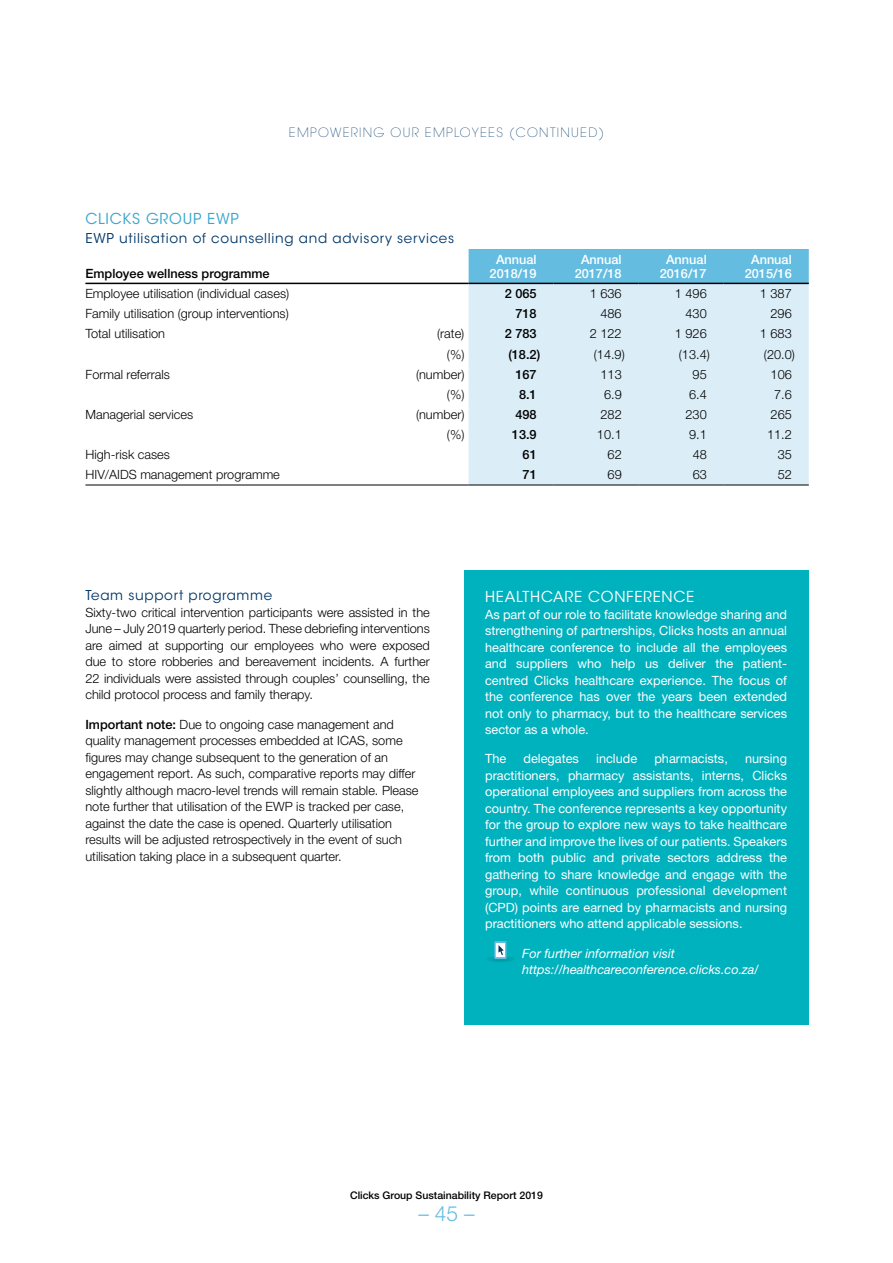
<style>
.page{position:relative;width:893px;height:1263px;background:#fff}
.page>*{position:absolute;margin:0;border:0;box-sizing:border-box;transform-origin:0 0}
.t1{font:300 21px "Helvetica Neue LT Std";color:#64bde1}
.t2{font:15px "ITC Avant Garde Std";letter-spacing:.05em;color:#fff}
.t3{font:15px "ITC Avant Garde Std";letter-spacing:.05em;color:#3aa7cd}
.t4{font:13.5px "ITC Avant Garde Std";letter-spacing:.05em;color:#003768}
.t5{font:300 12.75px/16.5px "Helvetica Neue LT Std";color:#000;text-align:justify}
.t6{font:12.75px/16.5px "Helvetica Neue LT Std";color:#fff;text-align:justify}
.t7{font:italic 12.75px/16.5px "Helvetica Neue LT Std";color:#fff}
.t8{font:500 12.75px "Helvetica Neue LT Std";color:#000}
.t9{font:500 12.75px/14.2px "Helvetica Neue LT Std";color:#fff;text-align:center}
.t10{font:200 12.75px "ITC Avant Garde Std";letter-spacing:.1em;color:#003768}
.t11{font:500 10.5px "Helvetica Neue LT Std";color:#000}
.s1{font-weight:500}
</style>
<div class="page">
<div style="left:469px;top:249px;width:340px;height:34px;background:#64bde1"></div>
<div style="left:469px;top:284px;width:340px;height:201px;background:#dbedf7"></div>
<hr style="left:85px;top:283px;width:384px;height:1px;background:#000">
<hr style="left:469px;top:283px;width:85px;height:1px;background:#000">
<hr style="left:554px;top:283px;width:85px;height:1px;background:#000">
<hr style="left:639px;top:283px;width:85px;height:1px;background:#000">
<hr style="left:724px;top:283px;width:85px;height:1px;background:#000">
<hr style="left:85px;top:485px;width:384px;height:1px;background:#000">
<hr style="left:469px;top:485px;width:85px;height:1px;background:#000">
<hr style="left:554px;top:485px;width:85px;height:1px;background:#000">
<hr style="left:639px;top:485px;width:85px;height:1px;background:#000">
<hr style="left:724px;top:485px;width:85px;height:1px;background:#000">
<div style="left:464px;top:570px;width:344px;height:455px;background:#00b1be"></div>
<div style="left:485px;top:956px;width:31px;height:6px;background:#00a3af;border-radius:50%"></div>
<svg style="left:494px;top:941px;width:12px;height:18px"></svg>
<div style="left:496px;top:943px;width:9px;height:14px;background:#fff"></div>
<svg style="left:498px;top:945px;width:6px;height:10px"></svg>
<p class="t10" style="left:289px;top:125px;width:317px">EMPOWERING OUR EMPLOYEES (CONTINUED)</p>
<p class="t3" style="left:85px;top:209px;width:155px">CLICKS GROUP EWP</p>
<p class="t4" style="left:85px;top:230px;width:370px">EWP utilisation of counselling and advisory services</p>
<p class="t8" style="left:85px;top:266px;width:186px">Employee wellness programme</p>
<p class="t9" style="left:490px;top:252px;width:49px">Annual<br>2018/19</p>
<p class="t9" style="left:575px;top:252px;width:49px">Annual<br>2017/18</p>
<p class="t9" style="left:660px;top:252px;width:49px">Annual<br>2016/17</p>
<p class="t9" style="left:745px;top:252px;width:49px">Annual<br>2015/16</p>
<p class="t5" style="left:85px;top:285px;width:205px">Employee utilisation (individual cases)</p>
<p class="t8" style="left:505px;top:286px;width:33px">2 065</p>
<p class="t5" style="left:590px;top:285px;width:33px">1 636</p>
<p class="t5" style="left:675px;top:285px;width:33px">1 496</p>
<p class="t5" style="left:760px;top:285px;width:33px">1 387</p>
<p class="t5" style="left:85px;top:305px;width:205px">Family utilisation (group interventions)</p>
<p class="t8" style="left:515px;top:306px;width:23px">718</p>
<p class="t5" style="left:600px;top:305px;width:23px">486</p>
<p class="t5" style="left:685px;top:305px;width:23px">430</p>
<p class="t5" style="left:770px;top:305px;width:23px">296</p>
<p class="t5" style="left:85px;top:325px;width:81px">Total utilisation</p>
<p class="t5" style="left:437px;top:325px;width:29px">(rate)</p>
<p class="t8" style="left:505px;top:326px;width:33px">2 783</p>
<p class="t5" style="left:590px;top:325px;width:33px">2 122</p>
<p class="t5" style="left:675px;top:325px;width:33px">1 926</p>
<p class="t5" style="left:760px;top:325px;width:33px">1 683</p>
<p class="t5" style="left:447px;top:345px;width:19px">(%)</p>
<p class="t8" style="left:508px;top:346px;width:33px">(18.2)</p>
<p class="t5" style="left:594px;top:345px;width:32px">(14.9)</p>
<p class="t5" style="left:679px;top:345px;width:32px">(13.4)</p>
<p class="t5" style="left:764px;top:345px;width:32px">(20.0)</p>
<p class="t5" style="left:85px;top:366px;width:86px">Formal referrals</p>
<p class="t5" style="left:416px;top:366px;width:50px">(number)</p>
<p class="t8" style="left:515px;top:366px;width:23px">167</p>
<p class="t5" style="left:600px;top:366px;width:23px">113</p>
<p class="t5" style="left:693px;top:366px;width:16px">95</p>
<p class="t5" style="left:771px;top:366px;width:23px">106</p>
<p class="t5" style="left:447px;top:386px;width:19px">(%)</p>
<p class="t8" style="left:519px;top:387px;width:19px">8.1</p>
<p class="t5" style="left:604px;top:386px;width:19px">6.9</p>
<p class="t5" style="left:689px;top:386px;width:19px">6.4</p>
<p class="t5" style="left:774px;top:386px;width:19px">7.6</p>
<p class="t5" style="left:86px;top:406px;width:109px">Managerial services</p>
<p class="t5" style="left:416px;top:406px;width:50px">(number)</p>
<p class="t8" style="left:515px;top:407px;width:23px">498</p>
<p class="t5" style="left:600px;top:406px;width:23px">282</p>
<p class="t5" style="left:686px;top:406px;width:23px">230</p>
<p class="t5" style="left:771px;top:406px;width:23px">265</p>
<p class="t5" style="left:447px;top:426px;width:19px">(%)</p>
<p class="t8" style="left:512px;top:427px;width:26px">13.9</p>
<p class="t5" style="left:597px;top:426px;width:26px">10.1</p>
<p class="t5" style="left:689px;top:426px;width:19px">9.1</p>
<p class="t5" style="left:767px;top:426px;width:26px">11.2</p>
<p class="t5" style="left:86px;top:446px;width:86px">High-risk cases</p>
<p class="t8" style="left:523px;top:447px;width:16px">61</p>
<p class="t5" style="left:608px;top:446px;width:16px">62</p>
<p class="t5" style="left:693px;top:446px;width:16px">48</p>
<p class="t5" style="left:778px;top:446px;width:16px">35</p>
<p class="t5" style="left:86px;top:466px;width:196px">HIV/AIDS management programme</p>
<p class="t8" style="left:523px;top:467px;width:16px">71</p>
<p class="t5" style="left:608px;top:466px;width:16px">69</p>
<p class="t5" style="left:693px;top:466px;width:16px">63</p>
<p class="t5" style="left:778px;top:466px;width:16px">52</p>
<p class="t4" style="left:85px;top:587px;width:188px">Team support programme</p>
<p class="t5" style="left:85px;top:604px;width:346px">Sixty-two critical intervention participants were assisted in the June – July 2019 quarterly period. These debriefing interventions are aimed at supporting our employees who were exposed due to store robberies and bereavement incidents. A further 22 individuals were assisted through couples’ counselling, the child protocol process and family therapy.</p>
<p class="t5" style="left:85px;top:715px;width:334px;text-align:left"><span class="s1">Important note:</span> Due to ongoing case management and quality management processes embedded at ICAS, some figures may change subsequent to the generation of an engagement report. As such, comparative reports may differ slightly although macro-level trends will remain stable. Please note further that utilisation of the EWP is tracked per case, against the date the case is opened. Quarterly utilisation results will be adjusted retrospectively in the event of such utilisation taking place in a subsequent quarter.</p>
<p class="t2" style="left:485px;top:588px;width:211px">HEALTHCARE CONFERENCE</p>
<p class="t6" style="left:485px;top:606px;width:303px">As part of our role to facilitate knowledge sharing and strengthening of partnerships, Clicks hosts an annual healthcare conference to include all the employees and suppliers who help us deliver the patient&shy;centred Clicks healthcare experience. The focus of the conference has over the years been extended not only to pharmacy, but to the healthcare services sector as a whole.</p>
<p class="t6" style="left:485px;top:750px;width:23px">The</p>
<p class="t6" style="left:523px;top:750px;width:57px">delegates</p>
<p class="t6" style="left:596px;top:750px;width:43px">include</p>
<p class="t6" style="left:654px;top:750px;width:75px">pharmacists,</p>
<p class="t6" style="left:485px;top:750px;width:303px;text-indent:260px">nursing practitioners, pharmacy assistants, interns, Clicks operational employees and suppliers from across the country. The conference represents a key opportunity for the group to explore new ways to take healthcare further and improve the lives of our patients. Speakers from both public and private sectors address the gathering to share knowledge and engage with the group, while continuous professional development (CPD) points are earned by pharmacists and nursing practitioners who attend applicable sessions.</p>
<p class="t7" style="left:522px;top:945px;width:238px">For further information visit https://healthcareconference.clicks.co.za/</p>
<p class="t11" style="left:350px;top:1189px;width:194px">Clicks Group Sustainability Report 2019</p>
<h1 class="t1" style="left:418px;top:1200px;width:58px">– 45 –</h1>
</div>
